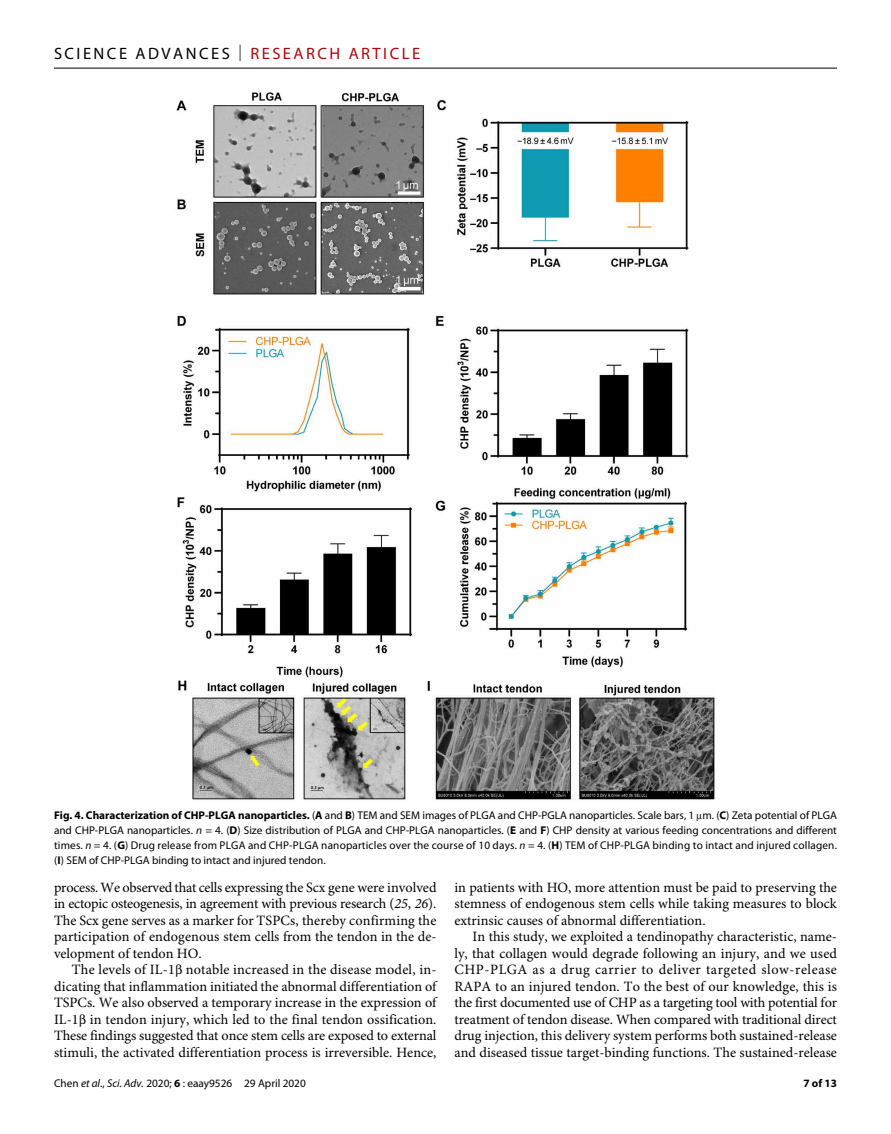
<style>
.page{position:relative;width:891px;height:1134px;background:#fff}
.page>*{position:absolute;margin:0;border:0;box-sizing:border-box;transform-origin:0 0}
.t1{font:16.5px "Myriad Pro";letter-spacing:.15em;color:#000}
.t2{font:14.25px/16.5px "Minion Pro";color:#000;text-align:justify}
.t3{font:11.25px/15px "Myriad Pro";color:#000;text-align:justify}
.t4{font:700 11.25px "Myriad Pro";color:#000}
.s1{font-weight:300}
.s2{color:#b10508}
.s3{font-weight:700}
.s4{font-style:italic}
</style>
<div class="page">
<hr style="left:54px;top:68px;width:783px;height:1px;background:#000">
<img style="left:176px;top:92px;width:539px;height:708px">
<p class="t1" style="left:54px;top:40px;width:368px">SCIENCE ADVANCES <span class="s1">|</span> <span class="s2">RESEARCH ARTICLE</span></p>
<p class="t3" style="left:54px;top:808px;width:785px"><span class="s3">Fig. 4. Characterization of CHP-PLGA nanoparticles.</span> (<span class="s3">A</span> and <span class="s3">B</span>) TEM and SEM images of PLGA and CHP-PGLA nanoparticles. Scale bars, 1 m. (<span class="s3">C</span>) Zeta potential of PLGA and CHP-PLGA nanoparticles. <span class="s4">n</span> = 4. (<span class="s3">D</span>) Size distribution of PLGA and CHP-PLGA nanoparticles. (<span class="s3">E</span> and <span class="s3">F</span>) CHP density at various feeding concentrations and different times. <span class="s4">n</span> = 4. (<span class="s3">G</span>) Drug release from PLGA and CHP-PLGA nanoparticles over the course of 10 days. <span class="s4">n</span> = 4. (<span class="s3">H</span>) TEM of CHP-PLGA binding to intact and injured collagen. (<span class="s3">I</span>) SEM of CHP-PLGA binding to intact and injured tendon.</p>
<p class="t2" style="left:54px;top:880px;width:384px">process. We observed that cells expressing the Scx gene were involved in ectopic osteogenesis, in agreement with previous research (<span class="s4">25</span>, <span class="s4">26</span>).<br>The Scx gene serves as a marker for TSPCs, thereby confirming the participation of endogenous stem cells from the tendon in the de&shy;velopment of tendon HO.</p>
<p class="t2" style="left:54px;top:963px;width:384px;text-indent:18px">The levels of IL-1 notable increased in the disease model, in&shy;dicating that inflammation initiated the abnormal differentiation of TSPCs. We also observed a temporary increase in the expression of IL-1 in tendon injury, which led to the final tendon ossification.<br>These findings suggested that once stem cells are exposed to external stimuli, the activated differentiation process is irreversible. Hence,</p>
<p class="t3" style="left:54px;top:1076px;width:253px">Chen <span class="s4">et al</span>., <span class="s4">Sci. Adv.</span> 2020; <span class="s3">6</span> : eaay9526 29 April 2020</p>
<p class="t2" style="left:454px;top:880px;width:384px">in patients with HO, more attention must be paid to preserving the stemness of endogenous stem cells while taking measures to block extrinsic causes of abnormal differentiation.</p>
<p class="t2" style="left:454px;top:930px;width:384px;text-indent:18px">In this study, we exploited a tendinopathy characteristic, name&shy;ly, that collagen would degrade following an injury, and we used CHP-PLGA as a drug carrier to deliver targeted slow-release RAPA to an injured tendon. To the best of our knowledge, this is the first documented use of CHP as a targeting tool with potential for treatment of tendon disease. When compared with traditional direct drug injection, this delivery system performs both sustained-release and diseased tissue target-binding functions. The sustained-release</p>
<p class="t4" style="left:803px;top:1074px;width:35px">7 of 13</p>
</div>
